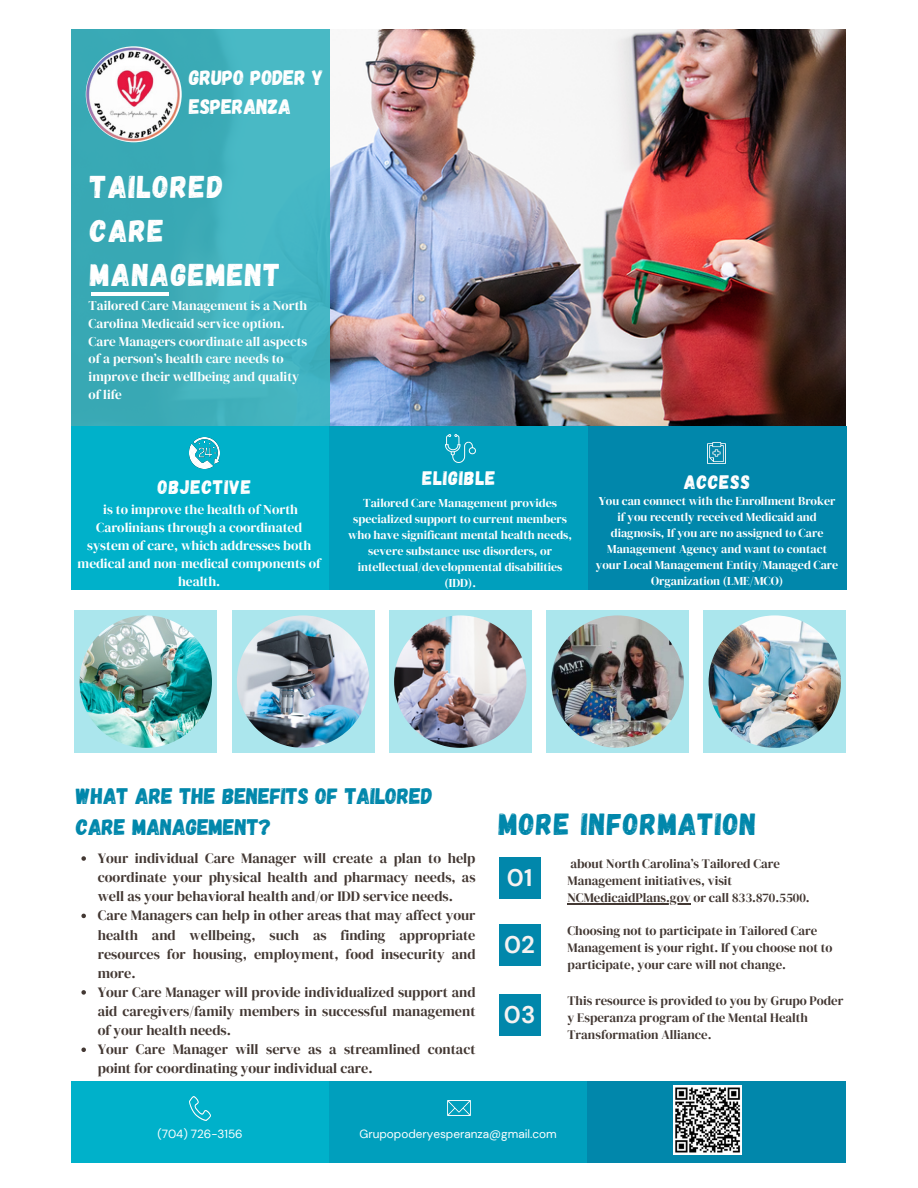
<style>
.page{position:relative;width:918px;height:1188px;background:#fff}
.page>*{position:absolute;margin:0;border:0;box-sizing:border-box;transform-origin:0 0}
.t1{font:31.5px/43.8px "Gagalin";letter-spacing:.045em;color:#fff}
.t2{font:30.6px "Gagalin";letter-spacing:.04em;color:#0187ab}
.t3{font:700 24px "DM Sans";color:#f6f2f1}
.t4{font:22.5px/31.5px "Gagalin";color:#0187ab}
.t5{font:21px/29.2px "Gagalin";color:#fff}
.t6{font:19.5px "Gagalin";letter-spacing:.045em;color:#fff}
.t7{font:14.25px/19.2px "DM Serif Display";color:#433833;text-align:justify}
.t8{font:13.5px/18px "DM Serif Display";color:#fff;text-align:center}
.t9{font:13.2px/17.7px "DM Serif Display";color:#fff}
.t10{font:12.9px/17.1px "DM Serif Display";color:#433833}
.t11{font:12px/16px "DM Serif Display";color:#fff;text-align:center}
.t12{font:11.85px "DM Sans";color:#fff}
</style>
<div class="page">
<img style="left:330px;top:29px;width:516px;height:397px">
<div style="left:72px;top:29px;width:258px;height:397px;background:#3eadb9"></div>
<div style="left:72px;top:426px;width:258px;height:164px;background:#00b1ca"></div>
<div style="left:330px;top:426px;width:258px;height:164px;background:#009fbd"></div>
<div style="left:588px;top:426px;width:258px;height:164px;background:#0187ab"></div>
<hr style="left:91px;top:292px;width:78px;height:4px;background:#fff">
<img style="left:445px;top:434px;width:31px;height:28px">
<img style="left:708px;top:442px;width:18px;height:22px">
<div style="left:499px;top:858px;width:41px;height:41px;background:#0187ab"></div>
<div style="left:499px;top:925px;width:41px;height:41px;background:#0187ab"></div>
<div style="left:499px;top:994px;width:41px;height:42px;background:#0187ab"></div>
<div style="left:71px;top:1081px;width:258px;height:81px;background:#00b1ca"></div>
<div style="left:329px;top:1081px;width:258px;height:81px;background:#009fbd"></div>
<div style="left:587px;top:1081px;width:258px;height:81px;background:#0187ab"></div>
<img style="left:189px;top:1096px;width:22px;height:24px">
<img style="left:447px;top:1101px;width:24px;height:14px">
<div style="left:74px;top:610px;width:143px;height:143px;background:#abe6ed"></div>
<img style="left:80px;top:615px;width:132px;height:133px">
<div style="left:232px;top:610px;width:142px;height:143px;background:#abe6ed"></div>
<img style="left:237px;top:615px;width:132px;height:133px">
<div style="left:389px;top:610px;width:143px;height:143px;background:#abe6ed"></div>
<img style="left:394px;top:615px;width:132px;height:133px">
<div style="left:546px;top:610px;width:143px;height:143px;background:#abe6ed"></div>
<img style="left:551px;top:615px;width:133px;height:133px">
<div style="left:703px;top:610px;width:143px;height:143px;background:#abe6ed"></div>
<img style="left:709px;top:615px;width:132px;height:133px">
<img style="left:86px;top:46px;width:96px;height:96px;border-radius:50%">
<img style="left:189px;top:438px;width:31px;height:30px">
<img style="left:674px;top:1086px;width:67px;height:68px">
<svg style="left:81px;top:856px;width:5px;height:5px"></svg>
<svg style="left:81px;top:914px;width:5px;height:4px"></svg>
<svg style="left:81px;top:990px;width:5px;height:5px"></svg>
<svg style="left:81px;top:1048px;width:5px;height:4px"></svg>
<hr style="left:568px;top:904px;width:123px;height:1px;background:#433833">
<p class="t5" style="left:189px;top:62px;width:136px">GRUPO PODER Y<br>ESPERANZA</p>
<p class="t1" style="left:90px;top:163px;width:192px">TAILORED<br>CARE<br>MANAGEMENT</p>
<p class="t9" style="left:89px;top:297px;width:220px">Tailored Care Management is a North<br>Carolina Medicaid service option.<br>Care Managers coordinate all aspects of a person’s health care needs to improve their wellbeing and quality of life</p>
<p class="t6" style="left:158px;top:475px;width:95px">OBJECTIVE</p>
<p class="t6" style="left:422px;top:466px;width:75px">ELIGIBLE</p>
<p class="t6" style="left:684px;top:469px;width:68px">ACCESS</p>
<p class="t8" style="left:78px;top:500px;width:245px">is to improve the health of North<br>Carolinians through a coordinated system of care, which addresses both medical and non-medical components of health.</p>
<p class="t11" style="left:348px;top:494px;width:225px">Tailored Care Management provides specialized support to current members who have significant mental health needs, severe substance use disorders, or intellectual/developmental disabilities (IDD).</p>
<p class="t11" style="left:596px;top:493px;width:244px">You can connect with the Enrollment Broker if you recently received Medicaid and diagnosis, If you are no assigned to Care Management Agency and want to contact your Local Management Entity/Managed Care Organization (LME/MCO)</p>
<p class="t4" style="left:76px;top:779px;width:358px">WHAT ARE THE BENEFITS OF TAILORED<br>CARE MANAGEMENT?</p>
<p class="t7" style="left:98px;top:848px;width:379px">Your individual Care Manager will create a plan to help coordinate your physical health and pharmacy needs, as well as your behavioral health and/or IDD service needs.</p>
<p class="t7" style="left:98px;top:906px;width:379px">Care Managers can help in other areas that may affect your health and wellbeing, such as finding appropriate resources for housing, employment, food insecurity and more.</p>
<p class="t7" style="left:98px;top:982px;width:379px">Your Care Manager will provide individualized support and aid caregivers/family members in successful management of your health needs.</p>
<p class="t7" style="left:98px;top:1040px;width:379px">Your Care Manager will serve as a streamlined contact point for coordinating your individual care.</p>
<p class="t2" style="left:499px;top:804px;width:259px">MORE INFORMATION</p>
<p class="t3" style="left:507px;top:862px;width:27px">01</p>
<p class="t3" style="left:504px;top:929px;width:32px">02</p>
<p class="t3" style="left:504px;top:999px;width:33px">03</p>
<p class="t10" style="left:568px;top:855px;width:244px">about North Carolina’s Tailored Care<br>Management initiatives, visit<br>NCMedicaidPlans.gov or call 833.870.5500.</p>
<p class="t10" style="left:568px;top:922px;width:266px">Choosing not to participate in Tailored Care<br>Management is your right. If you choose not to participate, your care will not change.</p>
<p class="t10" style="left:568px;top:992px;width:277px">This resource is provided to you by Grupo Poder y Esperanza program of the Mental Health<br>Transformation Alliance.</p>
<p class="t12" style="left:157px;top:1126px;width:87px">(704) 726-3156</p>
<p class="t12" style="left:360px;top:1126px;width:199px">Grupopoderyesperanza@gmail.com</p>
</div>
